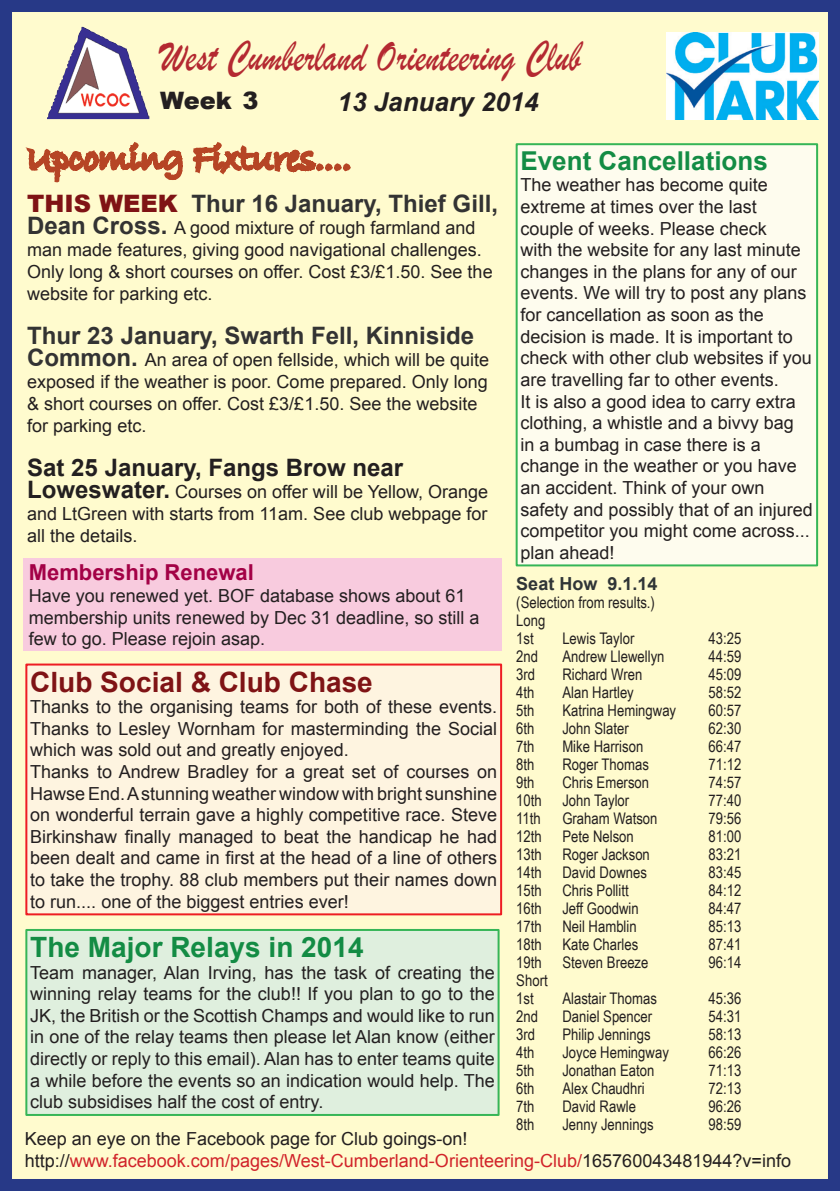
<style>
.page{position:relative;width:840px;height:1191px;background:#fff}
.page>*{position:absolute;margin:0;border:0;box-sizing:border-box;transform-origin:0 0}
.t1{font:45px "Brush Script";color:#b42931;scale:.8 1}
.t2{font:700 28px "Arial";color:#138c44}
.t3{font:700 28px "Arial";color:#7f1315}
.t4{font:700 26px "Arial";color:#138c44}
.t5{font:italic 700 26px "Arial";color:#231f20}
.Fixtures{font:700 24px "Arial";color:#333}
.Fixtures-2{font:700 24px "Arial";color:#231f20}
.t6{font:900 24px "Arial";color:#231f20}
.t7{font:700 22px "Arial";color:#a30146}
.Body_text{font:18px/21.6px "Arial";color:#231f20}
.Fixtures-3{font:18px/22px "Arial";color:#231f20}
.t8{font:18px "Arial";color:#d1232a}
.t9{font:700 18px "Arial";color:#303537}
.t10{font:16px "Arial Narrow";color:#231f20}
.s1{font-weight:900;color:#7f1315}
.s2{font-weight:700;font-size:24px;color:#333}
.s3{font-weight:700;font-size:24px}
.s4{color:#231f20}
</style>
<div class="page">
<div style="left:6px;top:6px;width:827px;height:1179px;background:#fffbce"></div>
<div style="left:0;top:0;width:839px;height:1191px;border:12px solid #273987"></div>
<img style="left:48px;top:27px;width:101px;height:90px">
<img style="left:666px;top:32px;width:152px;height:87px">
<svg style="left:25px;top:117px;width:326px;height:66px"></svg>
<div style="left:23px;top:559px;width:478px;height:92px;background:#f8cbde"></div>
<div style="left:26px;top:930px;width:472px;height:185px;background:#dfefde"></div>
<div style="left:25px;top:929px;width:474px;height:187px;border:2px solid #36b557"></div>
<div style="left:26px;top:664px;width:475px;height:250px;background:#fef4e0"></div>
<div style="left:25px;top:663px;width:477px;height:252px;border:2px solid #ee1d23"></div>
<div style="left:516px;top:144px;width:300px;height:421px;background:#fefcee"></div>
<div style="left:515px;top:143px;width:302px;height:423px;border:2px solid #36b557"></div>
<p class="t1" style="left:160px;top:29px;width:527px">West Cumberland Orienteering Club</p>
<p class="t6" style="left:160px;top:83px;width:73px">Week</p>
<p class="t6" style="left:242px;top:83px;width:18px">3</p>
<p class="t5" style="left:337px;top:85px;width:202px">13 January 2014</p>
<p class="t4" style="left:520px;top:142px;width:249px">Event Cancellations</p>
<p class="Body_text" style="left:520px;top:174px;width:293px">The weather has become quite extreme at times over the last couple of weeks. Please check<br>with the website for any last minute changes in the plans for any of our events. We will try to post any plans for cancellation as soon as the decision is made. It is important to check with other club websites if you are travelling far to other events.</p>
<p class="Body_text" style="left:520px;top:390px;width:294px">It is also a good idea to carry extra clothing, a whistle and a bivvy bag<br>in a bumbag in case there is a change in the weather or you have an accident. Think of your own safety and possibly that of an injured competitor you might come across... plan ahead!</p>
<p class="Fixtures" style="left:27px;top:187px;width:472px"><span class="s1">THIS WEEK</span> Thur 16 January, Thief Gill,</p>
<p class="Fixtures-3" style="left:27px;top:216px;width:466px"><span class="s2">Dean Cross.</span> A good mixture of rough farmland and man made features, giving good navigational challenges.<br>Only long &amp; short courses on offer. Cost £3/£1.50. See the website for parking etc.</p>
<p class="Fixtures" style="left:27px;top:319px;width:448px">Thur 23 January, Swarth Fell, Kinniside</p>
<p class="Fixtures-3" style="left:27px;top:348px;width:463px"><span class="s2">Common.</span> An area of open fellside, which will be quite exposed if the weather is poor. Come prepared. Only long &amp; short courses on offer. Cost £3/£1.50. See the website for parking etc.</p>
<p class="Fixtures-2" style="left:27px;top:451px;width:377px">Sat 25 January, Fangs Brow near</p>
<p class="Fixtures-3" style="left:27px;top:480px;width:462px;text-align:justify"><span class="s3">Loweswater.</span> Courses on offer will be Yellow, Orange and LtGreen with starts from 11am. See club webpage for all the details.</p>
<p class="t7" style="left:29px;top:557px;width:226px">Membership Renewal</p>
<p class="Body_text" style="left:29px;top:585px;width:452px">Have you renewed yet. BOF database shows about 61 membership units renewed by Dec 31 deadline, so still a few to go. Please rejoin asap.</p>
<p class="t9" style="left:516px;top:571px;width:143px">Seat How 9.1.14</p>
<p class="t10" style="left:516px;top:591px;width:140px">(Selection from results.)</p>
<p class="t10" style="left:516px;top:609px;width:31px">Long</p>
<p class="t10" style="left:516px;top:627px;width:19px">1st</p>
<p class="t10" style="left:562px;top:627px;width:73px">Lewis Taylor</p>
<p class="t10" style="left:708px;top:627px;width:34px">43:25</p>
<p class="t10" style="left:516px;top:645px;width:23px">2nd</p>
<p class="t10" style="left:562px;top:645px;width:104px">Andrew Llewellyn</p>
<p class="t10" style="left:708px;top:645px;width:34px">44:59</p>
<p class="t10" style="left:516px;top:663px;width:20px">3rd</p>
<p class="t10" style="left:562px;top:663px;width:81px">Richard Wren</p>
<p class="t10" style="left:708px;top:663px;width:34px">45:09</p>
<p class="t10" style="left:516px;top:681px;width:20px">4th</p>
<p class="t10" style="left:562px;top:681px;width:73px">Alan Hartley</p>
<p class="t10" style="left:708px;top:681px;width:34px">58:52</p>
<p class="t10" style="left:516px;top:699px;width:20px">5th</p>
<p class="t10" style="left:562px;top:699px;width:115px">Katrina Hemingway</p>
<p class="t10" style="left:708px;top:699px;width:34px">60:57</p>
<p class="t10" style="left:516px;top:717px;width:20px">6th</p>
<p class="t10" style="left:562px;top:717px;width:68px">John Slater</p>
<p class="t10" style="left:708px;top:717px;width:34px">62:30</p>
<p class="t10" style="left:516px;top:735px;width:20px">7th</p>
<p class="t10" style="left:562px;top:735px;width:82px">Mike Harrison</p>
<p class="t10" style="left:708px;top:735px;width:34px">66:47</p>
<p class="t10" style="left:516px;top:753px;width:20px">8th</p>
<p class="t10" style="left:562px;top:753px;width:88px">Roger Thomas</p>
<p class="t10" style="left:708px;top:753px;width:34px">71:12</p>
<p class="t10" style="left:516px;top:771px;width:20px">9th</p>
<p class="t10" style="left:562px;top:771px;width:88px">Chris Emerson</p>
<p class="t10" style="left:708px;top:771px;width:34px">74:57</p>
<p class="t10" style="left:516px;top:789px;width:27px">10th</p>
<p class="t10" style="left:562px;top:789px;width:68px">John Taylor</p>
<p class="t10" style="left:708px;top:789px;width:34px">77:40</p>
<p class="t10" style="left:516px;top:807px;width:26px">11th</p>
<p class="t10" style="left:562px;top:807px;width:97px">Graham Watson</p>
<p class="t10" style="left:708px;top:807px;width:34px">79:56</p>
<p class="t10" style="left:516px;top:825px;width:27px">12th</p>
<p class="t10" style="left:562px;top:825px;width:73px">Pete Nelson</p>
<p class="t10" style="left:708px;top:825px;width:34px">81:00</p>
<p class="t10" style="left:516px;top:843px;width:27px">13th</p>
<p class="t10" style="left:562px;top:843px;width:89px">Roger Jackson</p>
<p class="t10" style="left:708px;top:843px;width:34px">83:21</p>
<p class="t10" style="left:516px;top:861px;width:27px">14th</p>
<p class="t10" style="left:562px;top:861px;width:86px">David Downes</p>
<p class="t10" style="left:708px;top:861px;width:34px">83:45</p>
<p class="t10" style="left:516px;top:879px;width:27px">15th</p>
<p class="t10" style="left:562px;top:879px;width:68px">Chris Pollitt</p>
<p class="t10" style="left:708px;top:879px;width:34px">84:12</p>
<p class="t10" style="left:516px;top:897px;width:27px">16th</p>
<p class="t10" style="left:562px;top:897px;width:78px">Jeff Goodwin</p>
<p class="t10" style="left:708px;top:897px;width:34px">84:47</p>
<p class="t10" style="left:516px;top:915px;width:27px">17th</p>
<p class="t10" style="left:562px;top:915px;width:76px">Neil Hamblin</p>
<p class="t10" style="left:708px;top:915px;width:34px">85:13</p>
<p class="t10" style="left:516px;top:933px;width:27px">18th</p>
<p class="t10" style="left:562px;top:933px;width:77px">Kate Charles</p>
<p class="t10" style="left:708px;top:933px;width:34px">87:41</p>
<p class="t10" style="left:516px;top:951px;width:27px">19th</p>
<p class="t10" style="left:562px;top:951px;width:88px">Steven Breeze</p>
<p class="t10" style="left:708px;top:951px;width:34px">96:14</p>
<p class="t10" style="left:516px;top:969px;width:33px">Short</p>
<p class="t10" style="left:516px;top:987px;width:19px">1st</p>
<p class="t10" style="left:562px;top:987px;width:96px">Alastair Thomas</p>
<p class="t10" style="left:708px;top:987px;width:34px">45:36</p>
<p class="t10" style="left:516px;top:1005px;width:23px">2nd</p>
<p class="t10" style="left:562px;top:1005px;width:91px">Daniel Spencer</p>
<p class="t10" style="left:708px;top:1005px;width:34px">54:31</p>
<p class="t10" style="left:516px;top:1023px;width:20px">3rd</p>
<p class="t10" style="left:562px;top:1023px;width:90px">Philip Jennings</p>
<p class="t10" style="left:708px;top:1023px;width:34px">58:13</p>
<p class="t10" style="left:516px;top:1041px;width:20px">4th</p>
<p class="t10" style="left:562px;top:1041px;width:108px">Joyce Hemingway</p>
<p class="t10" style="left:708px;top:1041px;width:34px">66:26</p>
<p class="t10" style="left:516px;top:1059px;width:20px">5th</p>
<p class="t10" style="left:562px;top:1059px;width:93px">Jonathan Eaton</p>
<p class="t10" style="left:708px;top:1059px;width:34px">71:13</p>
<p class="t10" style="left:516px;top:1077px;width:20px">6th</p>
<p class="t10" style="left:562px;top:1077px;width:84px">Alex Chaudhri</p>
<p class="t10" style="left:708px;top:1077px;width:34px">72:13</p>
<p class="t10" style="left:516px;top:1095px;width:20px">7th</p>
<p class="t10" style="left:562px;top:1095px;width:75px">David Rawle</p>
<p class="t10" style="left:708px;top:1095px;width:34px">96:26</p>
<p class="t10" style="left:516px;top:1113px;width:20px">8th</p>
<p class="t10" style="left:562px;top:1113px;width:93px">Jenny Jennings</p>
<p class="t10" style="left:708px;top:1113px;width:34px">98:59</p>
<p class="t3" style="left:30px;top:662px;width:344px">Club Social &amp; Club Chase</p>
<p class="Body_text" style="left:30px;top:696px;width:468px;text-align:justify">Thanks to the organising teams for both of these events.<br>Thanks to Lesley Wornham for masterminding the Social which was sold out and greatly enjoyed.</p>
<p class="Body_text" style="left:30px;top:761px;width:468px;text-align:justify">Thanks to Andrew Bradley for a great set of courses on Hawse End. A stunning weather window with bright sunshine on wonderful terrain gave a highly competitive race. Steve Birkinshaw finally managed to beat the handicap he had been dealt and came in first at the head of a line of others to take the trophy. 88 club members put their names down to run.... one of the biggest entries ever!</p>
<p class="t2" style="left:30px;top:927px;width:335px">The Major Relays in 2014</p>
<p class="Body_text" style="left:30px;top:961px;width:466px;text-align:justify">Team manager, Alan Irving, has the task of creating the winning relay teams for the club!! If you plan to go to the JK, the British or the Scottish Champs and would like to run in one of the relay teams then please let Alan know (either directly or reply to this email). Alan has to enter teams quite a while before the events so an indication would help. The club subsidises half the cost of entry.</p>
<p class="Body_text" style="left:25px;top:1127px;width:444px">Keep an eye on the Facebook page for Club goings-on!</p>
<p class="t8" style="left:25px;top:1148px;width:767px"><span class="s4">http://</span>www.facebook.com/pages/West-Cumberland-Orienteering-Club/<span class="s4">165760043481944?v=info</span></p>
</div>
